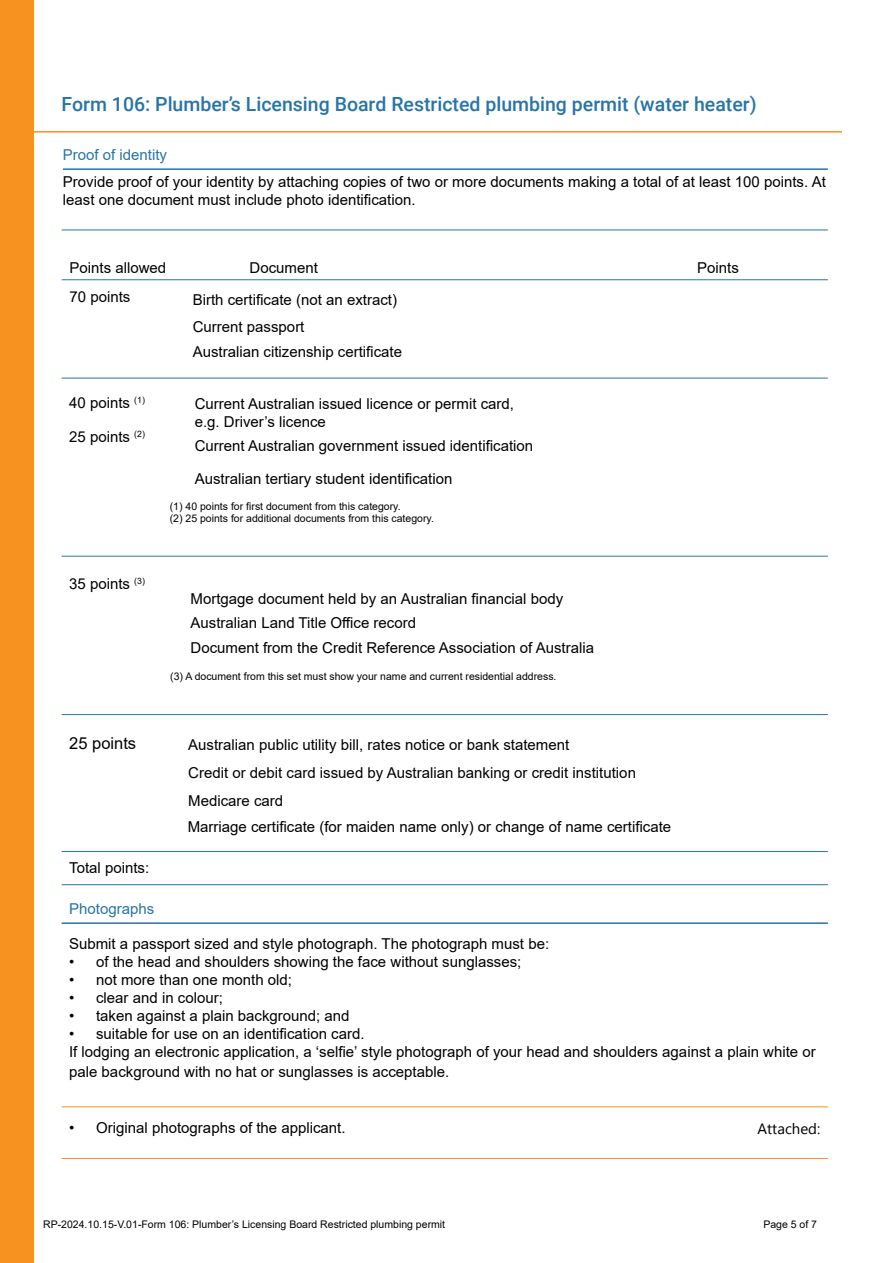
<style>
.page{position:relative;width:893px;height:1263px;background:#fff}
.page>*{position:absolute;margin:0;border:0;box-sizing:border-box;transform-origin:0 0}
.t1{font:500 19.5px "Roboto";color:#2774a8}
.t2{font:16.5px "Arial";color:#000}
.t3{font:15px/18px "Arial";color:#000}
.t4{font:15px "Arial";color:#2774a8}
.t5{font:15px "Microsoft New Tai Lue";color:#000}
.t6{font:10.5px/12.6px "Arial";color:#000}
</style>
<div class="page">
<div style="left:0;top:0;width:34px;height:1263px;background:#f79220"></div>
<hr style="left:34px;top:131px;width:808px;height:2px;background:#f79220">
<hr style="left:63px;top:168px;width:765px;height:2px;background:#2774a8">
<hr style="left:62px;top:230px;width:766px;height:1px;background:#2774a8">
<hr style="left:62px;top:279px;width:766px;height:1px;background:#2774a8">
<hr style="left:62px;top:378px;width:766px;height:1px;background:#2774a8">
<hr style="left:62px;top:556px;width:766px;height:1px;background:#2774a8">
<hr style="left:62px;top:714px;width:766px;height:1px;background:#2774a8">
<hr style="left:62px;top:851px;width:766px;height:1px;background:#2774a8">
<hr style="left:62px;top:884px;width:766px;height:1px;background:#2774a8">
<hr style="left:62px;top:1106px;width:766px;height:1px;background:#f79220">
<hr style="left:62px;top:1158px;width:766px;height:1px;background:#f79220">
<hr style="left:62px;top:922px;width:766px;height:2px;background:#2774a8">
<h1 class="t1" style="left:62px;top:91px;width:696px">Form 106: Plumber’s Licensing Board Restricted plumbing permit (water heater)</h1>
<p class="t4" style="left:63px;top:145px;width:106px">Proof of identity</p>
<p class="t3" style="left:63px;top:173px;width:764px">Provide proof of your identity by attaching copies of two or more documents making a total of at least 100 points. At least one document must include photo identification.</p>
<p class="t3" style="left:69px;top:258px;width:98px">Points allowed</p>
<p class="t3" style="left:250px;top:258px;width:70px">Document</p>
<p class="t3" style="left:697px;top:258px;width:43px">Points</p>
<p class="t3" style="left:69px;top:288px;width:62px">70 points</p>
<p class="t3" style="left:69px;top:393px;width:77px">40 points <sup>(1)</sup></p>
<p class="t3" style="left:69px;top:427px;width:77px">25 points <sup>(2)</sup></p>
<p class="t3" style="left:69px;top:575px;width:77px">35 points <sup>(3)</sup></p>
<p class="t3" style="left:193px;top:286px;width:206px;line-height:27px">Birth certificate (not an extract)<br>Current passport</p>
<p class="t3" style="left:193px;top:343px;width:211px">Australian citizenship certificate</p>
<p class="t3" style="left:195px;top:395px;width:321px">Current Australian issued licence or permit card, e.g. Driver’s licence</p>
<p class="t3" style="left:195px;top:430px;width:340px;line-height:32.2px">Current Australian government issued identification<br>Australian tertiary student identification</p>
<p class="t6" style="left:170px;top:500px;width:266px">(1) 40 points for first document from this category.<br>(2) 25 points for additional documents from this category.</p>
<p class="t3" style="left:191px;top:586px;width:374px;line-height:23.9px">Mortgage document held by an Australian financial body<br>Australian Land Title Office record</p>
<p class="t3" style="left:191px;top:639px;width:405px">Document from the Credit Reference Association of Australia</p>
<p class="t6" style="left:170px;top:670px;width:388px">(3) A document from this set must show your name and current residential address.</p>
<p class="t2" style="left:69px;top:732px;width:68px">25 points</p>
<p class="t3" style="left:69px;top:858px;width:82px">Total points:</p>
<p class="t4" style="left:69px;top:899px;width:87px">Photographs</p>
<p class="t3" style="left:188px;top:731px;width:449px;line-height:27.8px">Australian public utility bill, rates notice or bank statement<br>Credit or debit card issued by Australian banking or credit institution<br>Medicare card</p>
<p class="t3" style="left:188px;top:818px;width:485px">Marriage certificate (for maiden name only) or change of name certificate</p>
<p class="t3" style="left:69px;top:935px;width:482px">Submit a passport sized and style photograph. The photograph must be:</p>
<p class="t3" style="left:69px;top:953px;width:454px">• of the head and shoulders showing the face without sunglasses;</p>
<p class="t3" style="left:69px;top:971px;width:224px">• not more than one month old;</p>
<p class="t3" style="left:69px;top:989px;width:155px">• clear and in colour;</p>
<p class="t3" style="left:69px;top:1007px;width:282px">• taken against a plain background; and</p>
<p class="t3" style="left:69px;top:1025px;width:748px">• suitable for use on an identification card.<br>If lodging an electronic application, a ‘selfie’ style photograph of your head and shoulders against a plain white or</p>
<p class="t3" style="left:69px;top:1063px;width:382px">pale background with no hat or sunglasses is acceptable.</p>
<p class="t3" style="left:69px;top:1119px;width:278px">• Original photographs of the applicant.</p>
<p class="t5" style="left:757px;top:1120px;width:64px">Attached:</p>
<p class="t6" style="left:43px;top:1217px;width:403px">RP-2024.10.15-V.01-Form 106: Plumber’s Licensing Board Restricted plumbing permit</p>
<p class="t6" style="left:763px;top:1217px;width:55px">Page 5 of 7</p>
</div>
